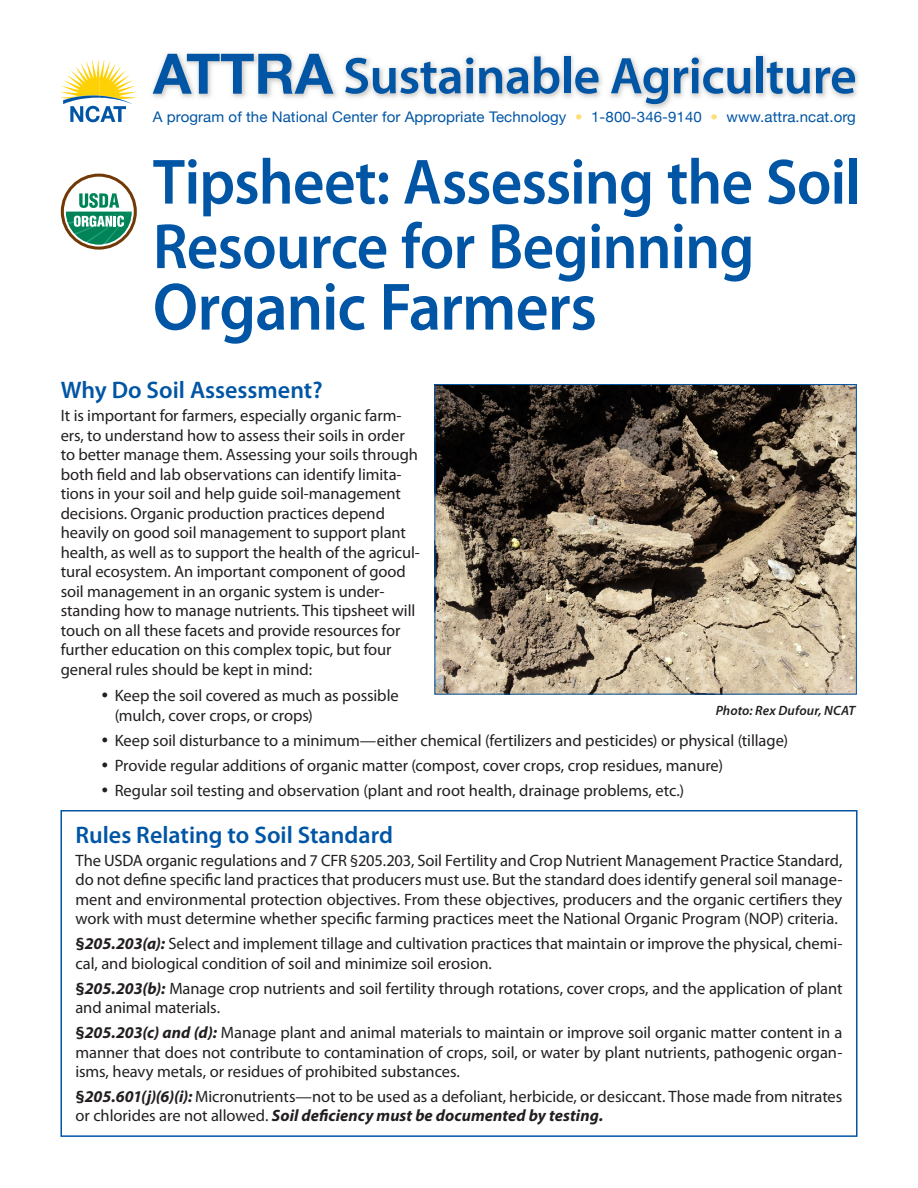
<style>
.page{position:relative;width:918px;height:1188px;background:#fff}
.page>*{position:absolute;margin:0;border:0;box-sizing:border-box;transform-origin:0 0}
.Publication_Title{font:600 67.5px "Myriad Pro";letter-spacing:-.015em;color:#0155a5;scale:.95 1}
.Publication_Title-2{font:600 64.5px/64.5px "Myriad Pro";letter-spacing:-.015em;color:#0155a5;scale:.95 1}
.t1{font:600 51.9px "Myriad Pro";letter-spacing:-.01em;color:#0155a5}
.Heading_level_2{font:600 24px "Myriad Pro";color:#0155a5}
.Boxed_Text{font:16.5px/19.5px "Myriad Pro";letter-spacing:-.005em;color:#231f20}
.Boxed_text__Left_Ali{font:16.5px/19.5px "Myriad Pro";letter-spacing:-.005em;color:#231f20}
.Boxed_text__Bulleted{font:16.5px/19.8px "Myriad Pro";letter-spacing:-.005em;color:#231f20}
.t2{font:14.7px "Helvetica Neue";letter-spacing:.005em;color:#0155a5}
.Caption_No_Rule{font:italic 600 13.5px "Myriad Pro";letter-spacing:.01em;color:#231f20}
.s1{color:#ffde74}
.s2{font-weight:700}
.s3{font-weight:700;font-style:italic}
</style>
<div class="page">
<img style="left:152px;top:53px;width:706px;height:56px">
<svg style="left:59px;top:59px;width:68px;height:63px"></svg>
<img style="left:100px;top:106px;width:14px;height:16px">
<img style="left:114px;top:106px;width:12px;height:16px">
<img style="left:100px;top:59px;width:37px;height:40px">
<img style="left:100px;top:96px;width:33px;height:9px">
<svg style="left:153px;top:54px;width:180px;height:40px"></svg>
<div style="left:61px;top:174px;width:76px;height:76px;border:3px solid #723806;border-radius:50%"></div>
<svg style="left:66px;top:193px;width:66px;height:51px"></svg>
<div style="left:60px;top:810px;width:798px;height:327px;border:2px solid #0155a5"></div>
<img style="left:437px;top:386px;width:418px;height:307px">
<div style="left:435px;top:384px;width:422px;height:311px;border:1px solid #0155a5"></div>
<h3 class="t1" style="left:343px;top:43px;width:515px">Sustainable Agriculture</h3>
<p class="t2" style="left:153px;top:108px;width:704px">A program of the National Center for Appropriate Technology <span class="s1">•</span> 1-800-346-9140 <span class="s1">•</span> www.attra.ncat.org</p>
<p class="Publication_Title-2" style="left:153px;top:148px;width:747px">Tipsheet: Assessing the Soil<br>Resource for Beginning</p>
<p class="Publication_Title" style="left:153px;top:264px;width:469px">Organic Farmers</p>
<p class="Heading_level_2" style="left:61px;top:375px;width:263px">Why Do Soil Assessment?</p>
<p class="Boxed_text__Left_Ali" style="left:61px;top:405px;width:361px">It is important for farmers, especially organic farm&shy;ers, to understand how to assess their soils in order to better manage them. Assessing your soils through both field and lab observations can identify limita&shy;tions in your soil and help guide soil-management decisions. Organic production practices depend heavily on good soil management to support plant health, as well as to support the health of the agricul&shy;tural ecosystem. An important component of good soil management in an organic system is under&shy;standing how to manage nutrients. This tipsheet will touch on all these facets and provide resources for further education on this complex topic, but four general rules should be kept in mind:</p>
<p class="Boxed_text__Bulleted" style="left:115px;top:685px;width:286px">Keep the soil covered as much as possible (mulch, cover crops, or crops)</p>
<p class="Boxed_text__Bulleted" style="left:115px;top:730px;width:675px">Keep soil disturbance to a minimum—either chemical (fertilizers and pesticides) or physical (tillage)</p>
<p class="Boxed_text__Bulleted" style="left:115px;top:756px;width:610px">Provide regular additions of organic matter (compost, cover crops, crop residues, manure)</p>
<p class="Boxed_text__Bulleted" style="left:115px;top:781px;width:571px">Regular soil testing and observation (plant and root health, drainage problems, etc.)</p>
<p class="Heading_level_2" style="left:75px;top:820px;width:319px">Rules Relating to Soil Standard</p>
<p class="Boxed_Text" style="left:75px;top:850px;width:769px;text-align:justify">The USDA organic regulations and 7 CFR §205.203, Soil Fertility and Crop Nutrient Management Practice Standard, do not define specific land practices that producers must use. But the standard does identify general soil manage&shy;ment and environmental protection objectives. From these objectives, producers and the organic certifiers they work with must determine whether specific farming practices meet the National Organic Program (NOP) criteria.</p>
<p class="Boxed_Text" style="left:75px;top:934px;width:769px"><span class="s2">§</span><span class="s3">205.203(a):</span> Select and implement tillage and cultivation practices that maintain or improve the physical, chemi&shy;cal, and biological condition of soil and minimize soil erosion.</p>
<p class="Boxed_Text" style="left:75px;top:978px;width:769px"><span class="s2">§</span><span class="s3">205.203(b):</span> Manage crop nutrients and soil fertility through rotations, cover crops, and the application of plant and animal materials.</p>
<p class="Boxed_Text" style="left:75px;top:1023px;width:769px;text-align:justify"><span class="s2">§</span><span class="s3">205.203(c) and (d):</span> Manage plant and animal materials to maintain or improve soil organic matter content in a manner that does not contribute to contamination of crops, soil, or water by plant nutrients, pathogenic organ&shy;isms, heavy metals, or residues of prohibited substances.</p>
<p class="Boxed_Text" style="left:75px;top:1086px;width:768px"><span class="s2">§</span><span class="s3">205.601(j)(6)(i):</span> Micronutrients—not to be used as a defoliant, herbicide, or desiccant. Those made from nitrates or chlorides are not allowed. <span class="s3">Soil deficiency must be documented by testing.</span></p>
<p class="Caption_No_Rule" style="left:716px;top:702px;width:141px">Photo: Rex Dufour, NCAT</p>
</div>
